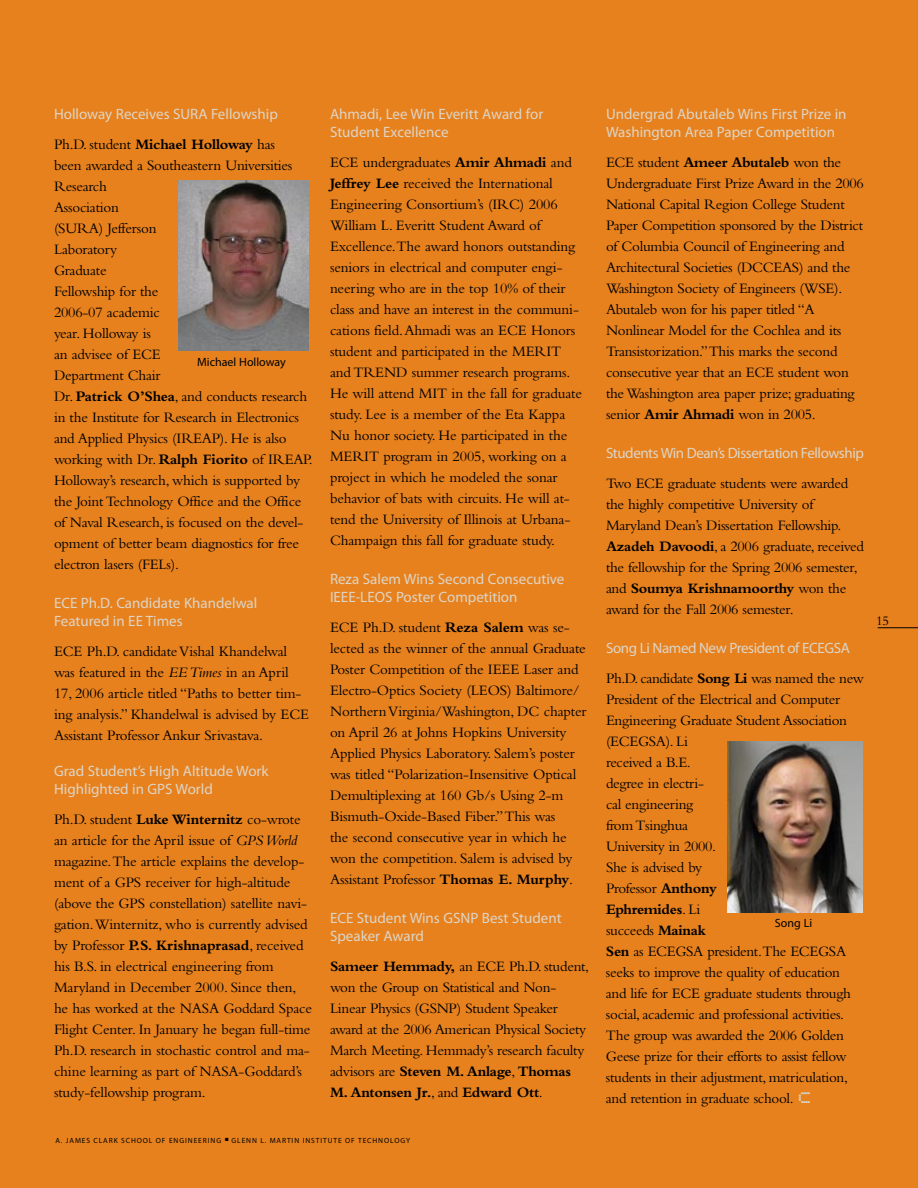
<style>
.page{position:relative;width:918px;height:1188px;background:#e7811d}
.page>*{position:absolute;margin:0;border:0;box-sizing:border-box;transform-origin:0 0}
.t1{font:15px/21px "Bembo";letter-spacing:-.015em;color:#000}
.t2{font:15px/18px "Myriad Pro";color:#ddd5c7}
.t3{font:15px "Myriad Pro";letter-spacing:-.03em;color:#ddd5c7}
.t4{font:13.5px "Bembo";color:#000}
.t5{font:12px "Myriad Pro";color:#000}
.t6{font:7.5px "Myriad Pro";letter-spacing:.12em;color:#000}
.s1{font-weight:700}
.s2{font-style:italic}
.s3{font-family:"Bubbledot ICG Coarse Positive";font-size:24px;color:#ddd5c7}
</style>
<div class="page">
<hr style="left:878px;top:627px;width:40px;height:1px;background:#000">
<img style="left:178px;top:180px;width:131px;height:171px">
<img style="left:727px;top:741px;width:135px;height:171px">
<p class="t2" style="left:54px;top:105px;width:225px">Holloway Receives SURA Fellowship</p>
<p class="t1" style="left:54px;top:134px;width:260px">Ph.D. student <span class="s1">Michael Holloway</span> has<br>been awarded a Southeastern Universities<br>Research<br>Association<br>(SURA) Jefferson<br>Laboratory<br>Graduate<br>Fellowship for the<br>2006-07 academic<br>year. Holloway is<br>an advisee of ECE<br>Department Chair<br>Dr. <span class="s1">Patrick O’Shea</span>, and conducts research in the Institute for Research in Electronics and Applied Physics (IREAP). He is also working with Dr. <span class="s1">Ralph Fiorito</span> of IREAP.<br>Holloway’s research, which is supported by the Joint Technology Office and the Office of Naval Research, is focused on the devel&shy;opment of better beam diagnostics for free electron lasers (FELs).</p>
<p class="t2" style="left:54px;top:594px;width:205px">ECE Ph.D. Candidate Khandelwal<br>Featured in EE Times</p>
<p class="t1" style="left:54px;top:641px;width:257px">ECE Ph.D. candidate Vishal Khandelwal was featured in the <span class="s2">EE Times</span> in an April 17, 2006 article titled “Paths to better tim&shy;ing analysis.” Khandelwal is advised by ECE Assistant Professor Ankur Srivastava.</p>
<p class="t2" style="left:54px;top:762px;width:216px">Grad Student’s High Altitude Work<br>Highlighted in GPS World</p>
<p class="t1" style="left:54px;top:809px;width:259px">Ph.D. student <span class="s1">Luke Winternitz</span> co-wrote an article for the April issue of <span class="s2">GPS World </span>magazine. The article explains the develop&shy;ment of a GPS receiver for high-altitude (above the GPS constellation) satellite navi&shy;gation. Winternitz, who is currently advised by Professor <span class="s1">P.S. Krishnaprasad</span>, received his B.S. in electrical engineering from Maryland in December 2000. Since then, he has worked at the NASA Goddard Space Flight Center. In January he began full-time Ph.D. research in stochastic control and ma&shy;chine learning as part of NASA-Goddard’s study-fellowship program.</p>
<p class="t5" style="left:197px;top:355px;width:90px">Michael Holloway</p>
<p class="t2" style="left:330px;top:105px;width:215px">Ahmadi, Lee Win Everitt Award for<br>Student Excellence</p>
<p class="t1" style="left:330px;top:152px;width:254px">ECE undergraduates <span class="s1">Amir Ahmadi</span> and <span class="s1">Jeffrey Lee</span> received the International Engineering Consortium’s (IRC) 2006<br>William L. Everitt Student Award of Excellence. The award honors outstanding seniors in electrical and computer engi&shy;neering who are in the top 10% of their class and have an interest in the communi&shy;cations field. Ahmadi was an ECE Honors student and participated in the MERIT and TREND summer research programs.<br>He will attend MIT in the fall for graduate study. Lee is a member of the Eta Kappa Nu honor society. He participated in the MERIT program in 2005, working on a project in which he modeled the sonar behavior of bats with circuits. He will at&shy;tend the University of Illinois at Urbana-Champaign this fall for graduate study.</p>
<p class="t2" style="left:330px;top:570px;width:236px">Reza Salem Wins Second Consecutive<br>IEEE-LEOS Poster Competition</p>
<p class="t1" style="left:330px;top:617px;width:258px">ECE Ph.D. student <span class="s1">Reza Salem</span> was se&shy;lected as the winner of the annual Graduate Poster Competition of the IEEE Laser and Electro-Optics Society (LEOS) Baltimore/ Northern Virginia/Washington, DC chapter on April 26 at Johns Hopkins University Applied Physics Laboratory. Salem’s poster was titled “Polarization-Insensitive Optical Demultiplexing at 160 Gb/s Using 2-m Bismuth-Oxide-Based Fiber.” This was<br>the second consecutive year in which he won the competition. Salem is advised by Assistant Professor <span class="s1">Thomas E. Murphy</span>.</p>
<p class="t2" style="left:330px;top:909px;width:233px">ECE Student Wins GSNP Best Student<br>Speaker Award</p>
<p class="t1" style="left:330px;top:956px;width:261px"><span class="s1">Sameer Hemmady,</span> an ECE Ph.D. student, won the Group on Statistical and Non-Linear Physics (GSNP) Student Speaker award at the 2006 American Physical Society March Meeting. Hemmady’s research faculty advisors are <span class="s1">Steven M. Anlage</span>, <span class="s1">Thomas M. Antonsen Jr.</span>, and <span class="s1">Edward Ott</span>.</p>
<p class="t6" style="left:56px;top:1136px;width:21px">A. James</p>
<p class="t6" style="left:94px;top:1136px;width:11px">Clark</p>
<p class="t6" style="left:121px;top:1136px;width:11px">School</p>
<p class="t6" style="left:156px;top:1136px;width:24px">of Engineering</p>
<p class="t6" style="left:232px;top:1136px;width:12px">Glenn</p>
<p class="t6" style="left:260px;top:1136px;width:22px">L. Martin</p>
<p class="t6" style="left:303px;top:1136px;width:9px">Institute</p>
<p class="t6" style="left:345px;top:1136px;width:24px">of Technolog</p>
<p class="t6" style="left:406px;top:1136px;width:6px">y</p>
<p class="t2" style="left:606px;top:105px;width:242px">Undergrad Abutaleb Wins First Prize in<br>Washington Area Paper Competition</p>
<p class="t1" style="left:606px;top:152px;width:259px">ECE student <span class="s1">Ameer Abutaleb</span> won the Undergraduate First Prize Award in the 2006<br>National Capital Region College Student Paper Competition sponsored by the District of Columbia Council of Engineering and Architectural Societies (DCCEAS) and the Washington Society of Engineers (WSE).<br>Abutaleb won for his paper titled “A Nonlinear Model for the Cochlea and its Transistorization.” This marks the second consecutive year that an ECE student won the Washington area paper prize; graduating senior <span class="s1">Amir Ahmadi</span> won in 2005.</p>
<p class="t3" style="left:606px;top:444px;width:260px">Students Win Dean’s Dissertation Fellowship</p>
<p class="t1" style="left:606px;top:473px;width:259px">Two ECE graduate students were awarded the highly competitive University of Maryland Dean’s Dissertation Fellowship.<br><span class="s1">Azadeh Davoodi</span>, a 2006 graduate, received the fellowship for the Spring 2006 semester, and <span class="s1">Soumya Krishnamoorthy</span> won the award for the Fall 2006 semester.</p>
<p class="t3" style="left:606px;top:639px;width:245px">Song Li Named New President of ECEGSA</p>
<p class="t1" style="left:606px;top:668px;width:259px">Ph.D. candidate <span class="s1">Song Li</span> was named the new<br>President of the Electrical and Computer<br>Engineering Graduate Student Association (ECEGSA). Li<br>received a B.E.<br>degree in electri-<br>cal engineering<br>from Tsinghua<br>University in 2000.<br>She is advised by<br>Professor <span class="s1">Anthony<br>Ephremides</span>. Li<br>succeeds <span class="s1">Mainak<br>Sen</span> as ECEGSA president.The ECEGSA seeks to improve the quality of education and life for ECE graduate students through social, academic and professional activities.<br>The group was awarded the 2006 Golden<br>Geese prize for their efforts to assist fellow students in their adjustment, matriculation, and retention in graduate school. <span class="s3">C</span></p>
<p class="t5" style="left:775px;top:916px;width:39px">Song Li</p>
<p class="t4" style="left:876px;top:613px;width:15px">15</p>
</div>
